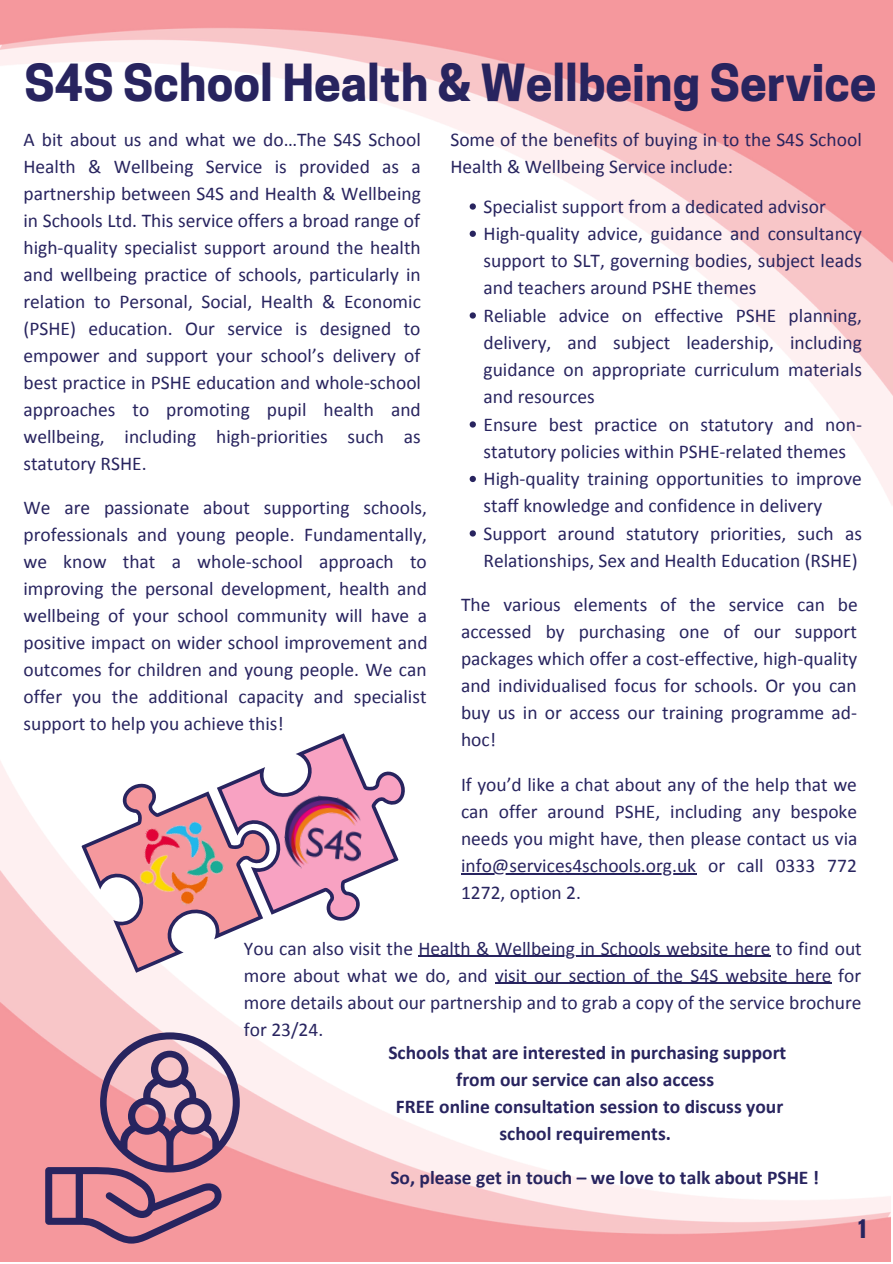
<style>
.page{position:relative;width:893px;height:1264px;background:#fff}
.page>*{position:absolute;margin:0;border:0;box-sizing:border-box;transform-origin:0 0}
.t1{font:700 48px "Cooper Hewitt";color:#28245f}
.t2{font:21.75px "Anton";color:#28245f}
.t3{font:19.5px/27px "Calibri";color:#28245f;text-align:justify}
.t4{font:700 19.5px/27px "Calibri";color:#28245f;text-align:center}
</style>
<div class="page">
<img style="left:0;top:0;width:892px;height:505px">
<img style="left:0;top:761px;width:890px;height:500px">
<svg style="left:469px;top:203px;width:7px;height:7px"></svg>
<svg style="left:469px;top:231px;width:7px;height:6px"></svg>
<svg style="left:469px;top:312px;width:7px;height:6px"></svg>
<svg style="left:469px;top:421px;width:7px;height:6px"></svg>
<svg style="left:469px;top:476px;width:7px;height:6px"></svg>
<svg style="left:469px;top:530px;width:7px;height:6px"></svg>
<hr style="left:461px;top:873px;width:235px;height:1px;background:#28245f">
<hr style="left:418px;top:955px;width:352px;height:2px;background:#28245f">
<hr style="left:495px;top:982px;width:336px;height:2px;background:#28245f">
<svg style="left:45px;top:1032px;width:195px;height:211px;background:#c6899a"></svg>
<svg style="left:47px;top:761px;width:250px;height:245px"></svg>
<svg style="left:183px;top:733px;width:249px;height:215px"></svg>
<img style="left:281px;top:792px;width:85px;height:82px">
<img style="left:124px;top:803px;width:116px;height:112px">
<p class="t1" style="left:24px;top:65px;width:853px">S4S School Health &amp; Wellbeing Service</p>
<p class="t3" style="left:450px;top:126px;width:413px">Some of the benefits of buying in to the S4S School<br>Health &amp; Wellbeing Service include:</p>
<p class="t3" style="left:23px;top:126px;width:399px">A bit about us and what we do…The S4S School Health &amp; Wellbeing Service is provided as a partnership between S4S and Health &amp; Wellbeing in Schools Ltd. This service offers a broad range of high-quality specialist support around the health and wellbeing practice of schools, particularly in relation to Personal, Social, Health &amp; Economic (PSHE) education. Our service is designed to empower and support your school’s delivery of best practice in PSHE education and whole-school approaches to promoting pupil health and wellbeing, including high-priorities such as statutory RSHE.</p>
<p class="t3" style="left:483px;top:192px;width:344px">Specialist support from a dedicated advisor</p>
<p class="t3" style="left:483px;top:219px;width:380px">High-quality advice, guidance and consultancy support to SLT, governing bodies, subject leads and teachers around PSHE themes</p>
<p class="t3" style="left:483px;top:301px;width:380px">Reliable advice on effective PSHE planning, delivery, and subject leadership, including guidance on appropriate curriculum materials and resources</p>
<p class="t3" style="left:483px;top:410px;width:380px">Ensure best practice on statutory and non&shy;statutory policies within PSHE-related themes</p>
<p class="t3" style="left:483px;top:465px;width:380px">High-quality training opportunities to improve staff knowledge and confidence in delivery</p>
<p class="t3" style="left:483px;top:519px;width:380px">Support around statutory priorities, such as<br>Relationships, Sex and Health Education (RSHE)</p>
<p class="t3" style="left:23px;top:494px;width:405px">We are passionate about supporting schools, professionals and young people. Fundamentally, we know that a whole-school approach to improving the personal development, health and wellbeing of your school community will have a positive impact on wider school improvement and outcomes for children and young people. We can offer you the additional capacity and specialist support to help you achieve this!</p>
<p class="t3" style="left:461px;top:591px;width:398px">The various elements of the service can be accessed by purchasing one of our support packages which offer a cost-effective, high-quality and individualised focus for schools. Or you can buy us in or access our training programme ad&shy;hoc!</p>
<p class="t3" style="left:461px;top:770px;width:398px">If you’d like a chat about any of the help that we can offer around PSHE, including any bespoke needs you might have, then please contact us via info@services4schools.org.uk or call 0333 772<br>1272, option 2.</p>
<p class="t3" style="left:244px;top:934px;width:619px">You can also visit the Health &amp; Wellbeing in Schools website here to find out more about what we do, and visit our section of the S4S website here for more details about our partnership and to grab a copy of the service brochure for 23/24.</p>
<p class="t4" style="left:388px;top:1038px;width:399px">Schools that are interested in purchasing support from our service can also access</p>
<p class="t4" style="left:396px;top:1092px;width:389px">FREE online consultation session to discuss your school requirements.</p>
<p class="t4" style="left:390px;top:1164px;width:430px">So, please get in touch – we love to talk about PSHE !</p>
<p class="t2" style="left:858px;top:1212px;width:9px">1</p>
</div>
